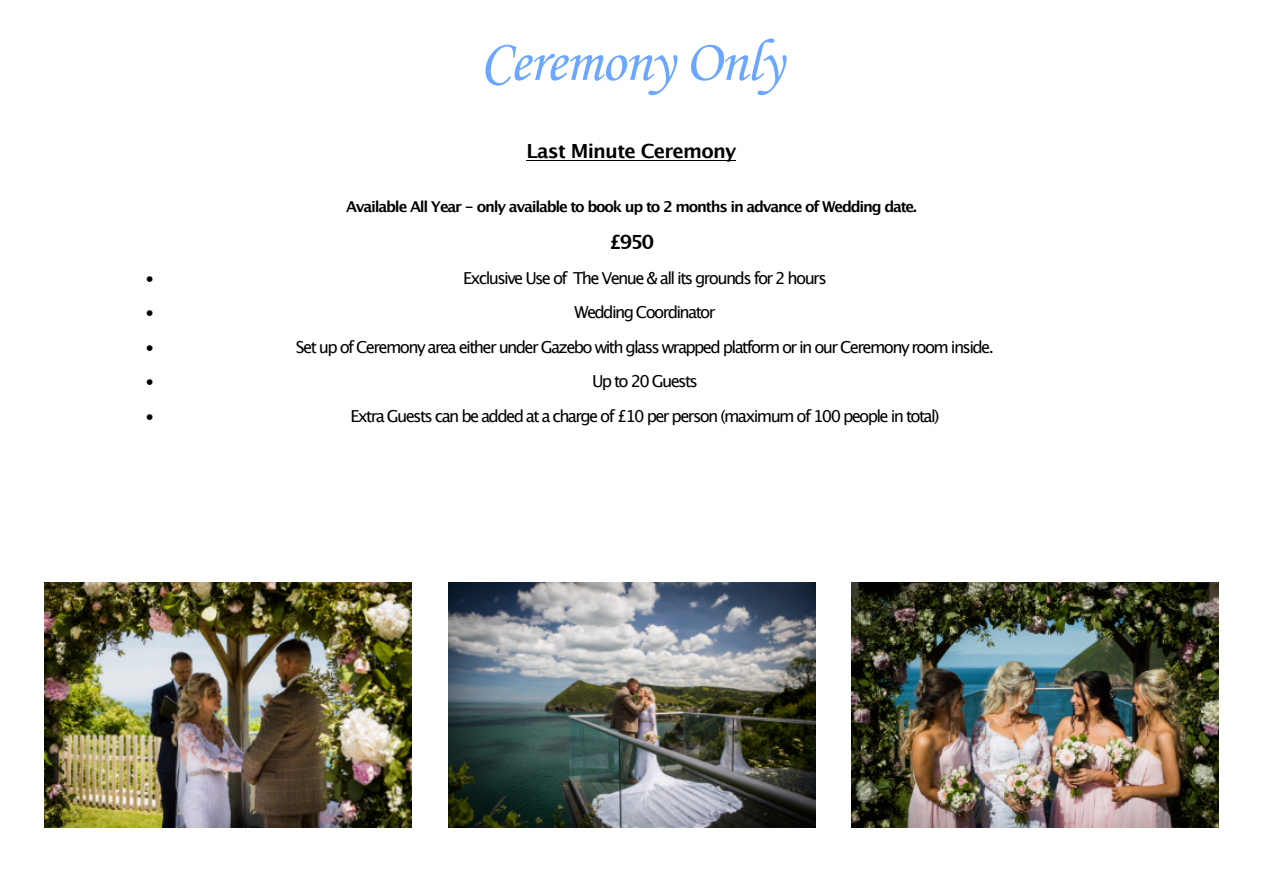
<style>
.page{position:relative;width:1263px;height:893px;background:#fff}
.page>*{position:absolute;margin:0;border:0;box-sizing:border-box;transform-origin:0 0}
.t1{font:60px "Monotype Corsiva";letter-spacing:-.02em;color:#6ca7ff}
.t2{font:700 19.5px "Lucida Grande";letter-spacing:-.04em;color:#000}
.t3{font:16.5px "Lucida Grande";letter-spacing:-.1em;color:#000}
.t4{font:700 15px "Lucida Grande";letter-spacing:-.08em;color:#000}
</style>
<div class="page">
<img style="left:448px;top:583px;width:368px;height:245px">
<img style="left:851px;top:583px;width:368px;height:245px">
<img style="left:44px;top:583px;width:368px;height:245px">
<hr style="left:526px;top:160px;width:210px;height:1px;background:#000">
<h1 class="t1" style="left:480px;top:39px;width:305px">Ceremony Only</h1>
<p class="t2" style="left:526px;top:142px;width:211px">Last Minute Ceremony</p>
<p class="t4" style="left:346px;top:200px;width:572px">Available All Year - only available to book up to 2 months in advance of Wedding date.</p>
<p class="t2" style="left:609px;top:234px;width:47px">£950</p>
<p class="t3" style="left:145px;top:271px;width:11px">•</p>
<p class="t3" style="left:463px;top:271px;width:365px">Exclusive Use of The Venue &amp; all its grounds for 2 hours</p>
<p class="t3" style="left:145px;top:305px;width:11px">•</p>
<p class="t3" style="left:574px;top:305px;width:142px">Wedding Coordinator</p>
<p class="t3" style="left:145px;top:340px;width:11px">•</p>
<p class="t3" style="left:296px;top:340px;width:699px">Set up of Ceremony area either under Gazebo with glass wrapped platform or in our Ceremony room inside.</p>
<p class="t3" style="left:145px;top:374px;width:11px">•</p>
<p class="t3" style="left:592px;top:374px;width:107px">Up to 20 Guests</p>
<p class="t3" style="left:145px;top:409px;width:11px">•</p>
<p class="t3" style="left:350px;top:409px;width:590px">Extra Guests can be added at a charge of £10 per person (maximum of 100 people in total)</p>
</div>
